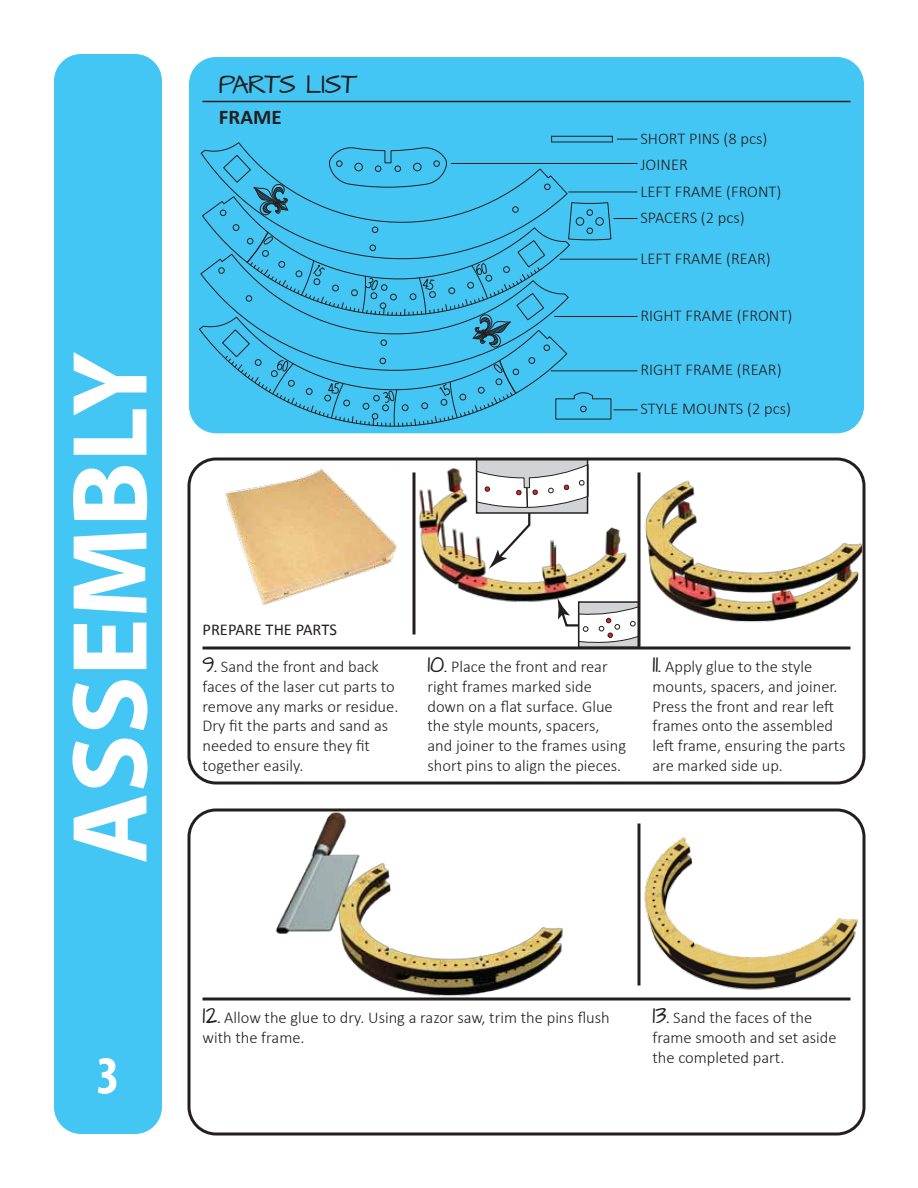
<style>
.page{position:relative;width:918px;height:1188px;background:#fff}
.page>*{position:absolute;margin:0;border:0;box-sizing:border-box;transform-origin:0 0}
.t1{font:700 108px "Myriad Pro";color:#fff}
.t2{font:700 condensed 54px "Myriad Pro";color:#fff}
.t3{font:21px "Architects Daughter";color:#231f20}
.t4{font:700 21px "Calibri";color:#231f20}
.t5{font:300 16.5px/19.8px "Calibri";color:#231f20}
.t6{font:16.5px "Calibri";color:#231f20}
.s1{font-family:"Architects Daughter";font-weight:400;font-size:18px}
</style>
<div class="page">
<img style="left:415px;top:457px;width:221px;height:149px">
<img style="left:225px;top:469px;width:172px;height:136px">
<div style="left:54px;top:54px;width:108px;height:1080px;background:#44c6f4;border-radius:27px"></div>
<hr style="left:412px;top:472px;width:3px;height:162px;background:#231f20">
<div style="left:189px;top:57px;width:675px;height:376px;background:#44c6f4;border-radius:27px"></div>
<div style="left:551px;top:136px;width:62px;height:6px;border:1px solid #231f20"></div>
<svg style="left:617px;top:139px;width:21px;height:1px"></svg>
<hr style="left:202px;top:101px;width:648px;height:1px;background:#231f20">
<svg style="left:198px;top:328px;width:370px;height:131px"></svg>
<svg style="left:201px;top:202px;width:19px;height:146px"></svg>
<svg style="left:220px;top:146px;width:418px;height:281px"></svg>
<img style="left:633px;top:474px;width:229px;height:157px">
<div style="left:188px;top:808px;width:678px;height:328px;border:3px solid #231f20;border-radius:27px"></div>
<hr style="left:637px;top:824px;width:3px;height:162px;background:#231f20">
<hr style="left:202px;top:998px;width:648px;height:2px;background:#231f20">
<img style="left:265px;top:808px;width:302px;height:193px">
<img style="left:644px;top:837px;width:214px;height:153px">
<div style="left:477px;top:459px;width:111px;height:54px;background:#d1d3d4"></div>
<div style="left:188px;top:458px;width:678px;height:326px;border:3px solid #231f20;border-radius:27px"></div>
<svg style="left:476px;top:464px;width:113px;height:105px"></svg>
<div style="left:579px;top:602px;width:60px;height:45px;background:#d1d3d4"></div>
<svg style="left:558px;top:598px;width:79px;height:46px"></svg>
<div style="left:578px;top:601px;width:62px;height:47px;border:2px solid #231f20"></div>
<hr style="left:637px;top:472px;width:3px;height:175px;background:#231f20">
<svg style="left:202px;top:646px;width:648px;height:4px;background:#585556"></svg>
<h1 class="t1" style="left:40px;top:864px;width:514px;rotate:-90deg">ASSEMBLY</h1>
<p class="t3" style="left:219px;top:70px;width:140px">PARTS LIST</p>
<p class="t4" style="left:219px;top:102px;width:64px">FRAME</p>
<p class="t5" style="left:640px;top:125px;width:128px;line-height:26.4px">SHORT PINS (8 pcs)<br>JOINER</p>
<p class="t5" style="left:640px;top:181px;width:143px">LEFT FRAME (FRONT)</p>
<p class="t5" style="left:640px;top:208px;width:106px">SPACERS (2 pcs)</p>
<p class="t5" style="left:640px;top:248px;width:132px">LEFT FRAME (REAR)</p>
<p class="t5" style="left:640px;top:306px;width:153px">RIGHT FRAME (FRONT)</p>
<p class="t5" style="left:640px;top:360px;width:143px">RIGHT FRAME (REAR)</p>
<p class="t5" style="left:640px;top:399px;width:152px">STYLE MOUNTS (2 pcs)</p>
<p class="t6" style="left:202px;top:618px;width:136px">PREPARE THE PARTS</p>
<p class="t5" style="left:202px;top:657px;width:197px"><span class="s1">9.</span> Sand the front and back faces of the laser cut parts to remove any marks or residue.<br>Dry fit the parts and sand as needed to ensure they fit together easily.</p>
<p class="t5" style="left:427px;top:657px;width:200px"><span class="s1">10.</span> Place the front and rear right frames marked side down on a flat surface. Glue the style mounts, spacers, and joiner to the frames using short pins to align the pieces.</p>
<p class="t5" style="left:652px;top:657px;width:195px"><span class="s1">11.</span> Apply glue to the style mounts, spacers, and joiner.<br>Press the front and rear left frames onto the assembled left frame, ensuring the parts are marked side up.</p>
<h2 class="t2" style="left:96px;top:1042px;width:25px">3</h2>
<p class="t5" style="left:202px;top:1008px;width:409px"><span class="s1">12.</span> Allow the glue to dry. Using a razor saw, trim the pins flush with the frame.</p>
<p class="t5" style="left:652px;top:1008px;width:186px"><span class="s1">13.</span> Sand the faces of the frame smooth and set aside the completed part.</p>
</div>
